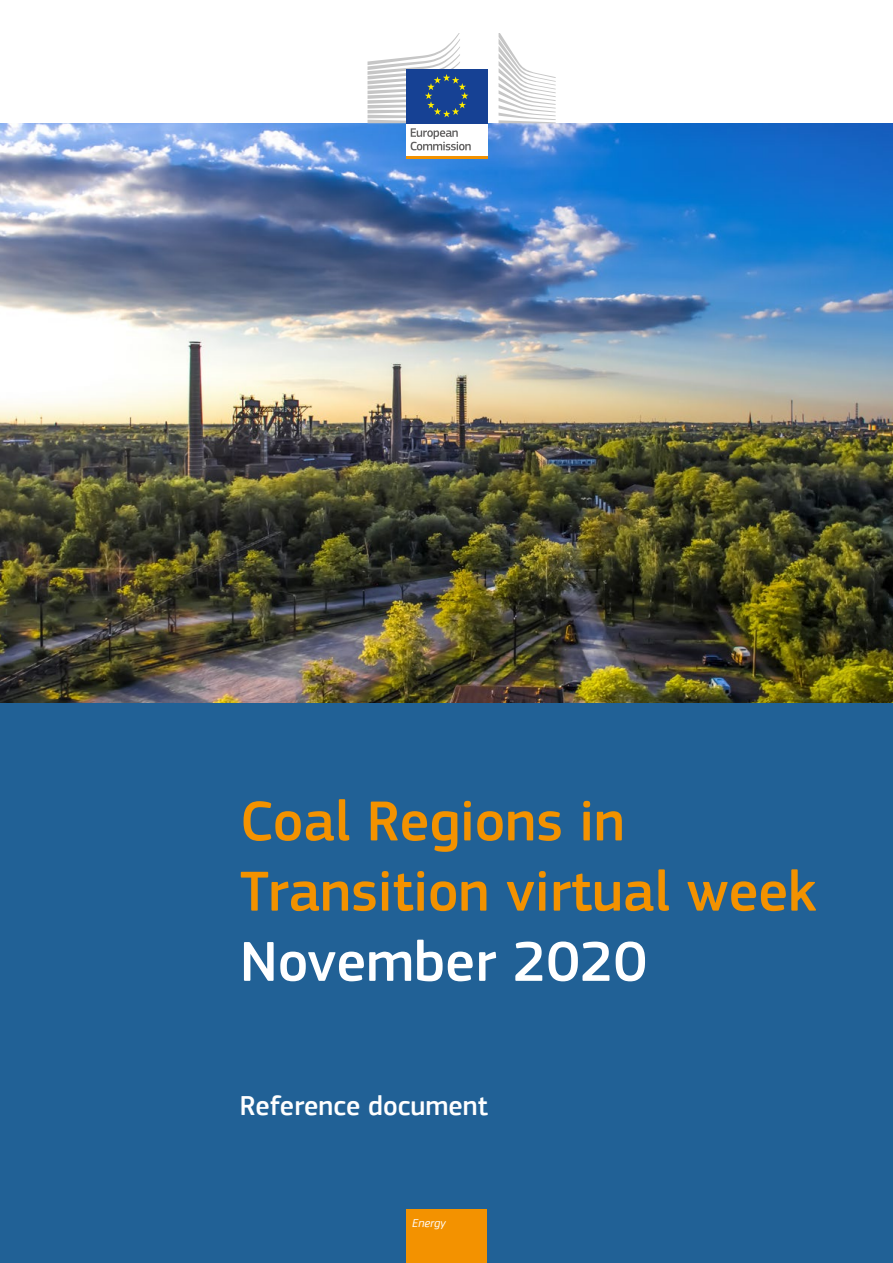
<style>
.page{position:relative;width:893px;height:1263px;background:#fff}
.page>*{position:absolute;margin:0;border:0;box-sizing:border-box;transform-origin:0 0}
.t1{font:500 58.5px/70.2px "EC Square Sans Pro";color:#f39200}
.t2{font:500 58.5px "EC Square Sans Pro";color:#fff}
.t3{font:500 28.2px "EC Square Sans Pro";color:#fff}
.t4{font:italic 12px "EC Square Sans Pro";color:#fff}
</style>
<div class="page">
<img style="left:0;top:124px;width:893px;height:579px">
<div style="left:0;top:703px;width:893px;height:560px;background:#216196"></div>
<div style="left:406px;top:122px;width:81px;height:36px;background:#fff"></div>
<div style="left:406px;top:69px;width:81px;height:54px;background:#164194"></div>
<hr style="left:406px;top:157px;width:81px;height:2px;background:#f39200">
<svg style="left:499px;top:34px;width:57px;height:89px"></svg>
<svg style="left:368px;top:34px;width:103px;height:116px"></svg>
<div style="left:406px;top:1209px;width:81px;height:54px;background:#f39200"></div>
<p class="t1" style="left:240px;top:787px;width:578px">Coal Regions in<br>Transition virtual week</p>
<p class="t2" style="left:240px;top:927px;width:408px">November 2020</p>
<p class="t3" style="left:240px;top:1089px;width:249px">Reference document</p>
<p class="t4" style="left:412px;top:1216px;width:35px">Energy</p>
</div>
